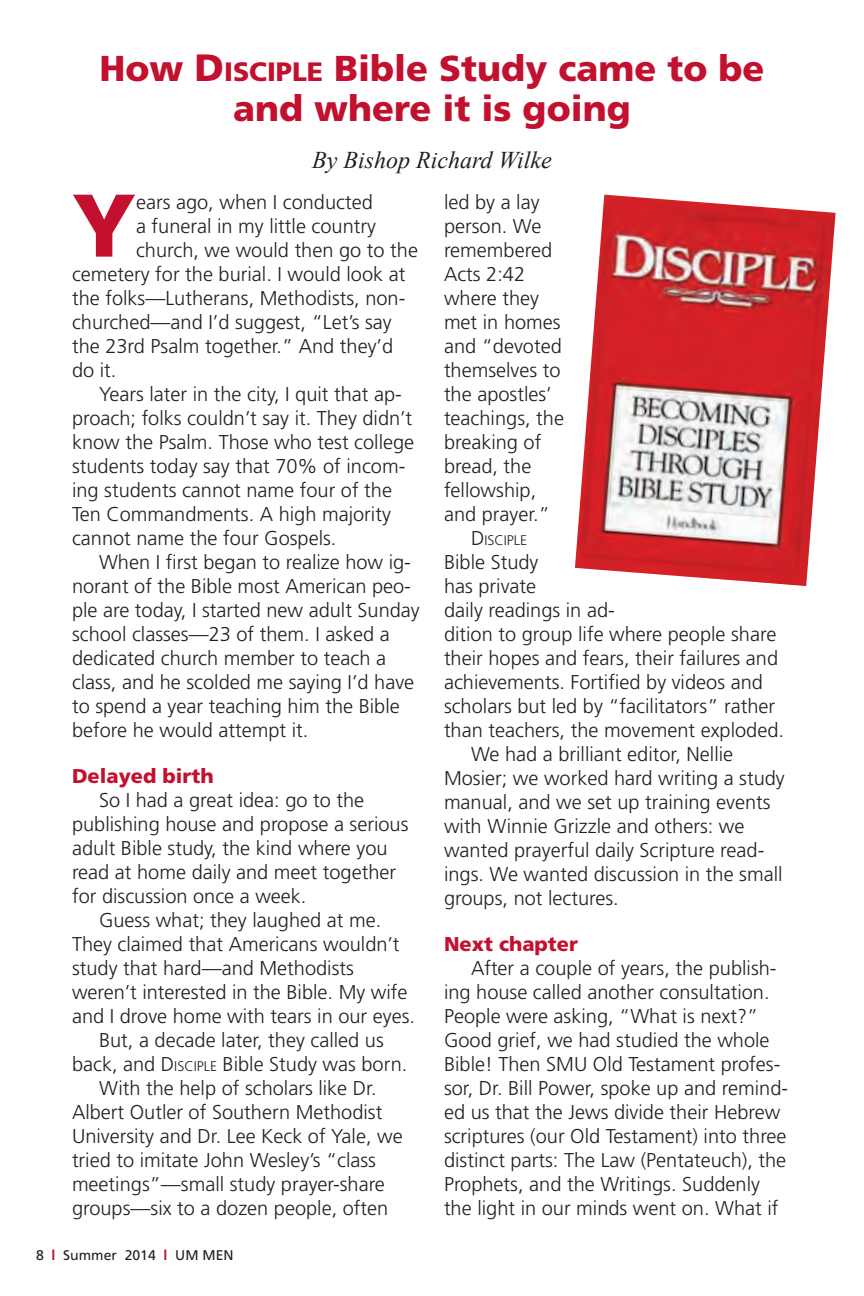
<style>
.page{position:relative;width:864px;height:1296px;background:#fff}
.page>*{position:absolute;margin:0;border:0;box-sizing:border-box;transform-origin:0 0}
.Normal__Web{font:900 88.8px "Frutiger";color:#c3102f}
.t1{font:900 36px/40px "Frutiger";color:#c3102f;text-align:center}
.t2{font:italic 24px "Times New Roman";color:#231f20}
.Normal__Web-2{font:300 20px/24px "Frutiger";color:#231f20}
.t3{font:900 20px "Frutiger";color:#c3102f}
.t4{font:14px "Frutiger";color:#231f20}
.Normal__Web-3{font:300 14px "Frutiger";color:#231f20}
.s1{font-size:38px}
.s2{font-size:26.6px}
.s3{font-style:inherit}
.s4{font-size:14px}
.s5{font-weight:700;color:#c3102f}
.s6{font-size:20px}
</style>
<div class="page">
<img style="left:575px;top:195px;width:261px;height:391px">
<p class="t1" style="left:100px;top:48px;width:666px">How <span class="s1">D</span><span class="s2">ISCIPLE</span> Bible Study came to be and where it is going</p>
<p class="t2" style="left:312px;top:143px;width:241px">By Bishop Richard Wilke</p>
<p class="Normal__Web" style="left:72px;top:172px;width:66px">Y</p>
<p class="Normal__Web-2" style="left:136px;top:190px;width:238px">ears ago, when I conducted</p>
<p class="Normal__Web-2" style="left:136px;top:214px;width:241px">a funeral in my little country</p>
<p class="Normal__Web-2" style="left:136px;top:238px;width:283px">church, we would then go to the</p>
<p class="Normal__Web-2" style="left:72px;top:262px;width:335px">cemetery for the burial. I would look at</p>
<p class="Normal__Web-2" style="left:72px;top:286px;width:335px">the folks—Lutherans, Methodists, non-</p>
<p class="Normal__Web-2" style="left:72px;top:310px;width:321px">churched—and I’d suggest, “Let’s say</p>
<p class="Normal__Web-2" style="left:72px;top:334px;width:323px">the 23rd Psalm together.” And they’d</p>
<p class="Normal__Web-2" style="left:72px;top:358px;width:46px">do it.</p>
<p class="Normal__Web-2" style="left:72px;top:382px;width:344px;text-indent:27px">Years later in the city, I quit that ap&shy;proach; folks couldn’t say it. They didn’t know the Psalm. Those who test college students today say that 70% of incom&shy;ing students cannot name four of the Ten Commandments. A high majority cannot name the four Gospels.</p>
<p class="Normal__Web-2" style="left:72px;top:550px;width:349px;text-indent:27px">When I first began to realize how ig&shy;norant of the Bible most American peo&shy;ple are today, I started new adult Sunday school classes—23 of them. I asked a dedicated church member to teach a class, and he scolded me saying I’d have to spend a year teaching him the Bible before he would attempt it.</p>
<p class="t3" style="left:72px;top:764px;width:143px">Delayed birth</p>
<p class="Normal__Web-2" style="left:72px;top:788px;width:338px;text-indent:27px">So I had a great idea: go to the publishing house and propose a serious adult Bible study, the kind where you read at home daily and meet together for discussion once a week.</p>
<p class="Normal__Web-2" style="left:72px;top:908px;width:345px;text-indent:27px">Guess what; they laughed at me.<br>They claimed that Americans wouldn’t study that hard—and Methodists weren’t interested in the Bible. My wife and I drove home with tears in our eyes.</p>
<p class="Normal__Web-2" style="left:72px;top:1028px;width:337px;text-align:center">But, a decade later, they called us<br>back, and <span class="s3">D</span><span class="s4">ISCIPLE</span> Bible Study was born.</p>
<p class="Normal__Web-2" style="left:72px;top:1076px;width:332px;text-indent:27px">With the help of scholars like Dr.<br>Albert Outler of Southern Methodist University and Dr. Lee Keck of Yale, we tried to imitate John Wesley’s “class meetings”—small study prayer-share groups—six to a dozen people, often</p>
<p class="t4" style="left:36px;top:1247px;width:199px">8 <span class="s5">l</span> Summer 2014 <span class="s5">l</span> UM MEN</p>
<p class="Normal__Web-2" style="left:444px;top:190px;width:122px">led by a lay person. We remembered<br>Acts 2:42 where they met in homes and “devoted themselves to the apostles’ teachings, the breaking of bread, the fellowship, and prayer.”</p>
<p class="Normal__Web-3" style="left:471px;top:532px;width:58px"><span class="s6">D</span>ISCIPLE</p>
<p class="Normal__Web-2" style="left:444px;top:550px;width:342px">Bible Study<br>has private<br>daily readings in ad-<br>dition to group life where people share their hopes and fears, their failures and achievements. Fortified by videos and scholars but led by “facilitators” rather than teachers, the movement exploded.</p>
<p class="Normal__Web-2" style="left:444px;top:742px;width:342px;text-indent:27px">We had a brilliant editor, Nellie Mosier; we worked hard writing a study manual, and we set up training events with Winnie Grizzle and others: we wanted prayerful daily Scripture read&shy;ings. We wanted discussion in the small groups, not lectures.</p>
<p class="t3" style="left:444px;top:932px;width:135px">Next chapter</p>
<p class="Normal__Web-2" style="left:444px;top:956px;width:346px;text-indent:27px">After a couple of years, the publish&shy;ing house called another consultation.<br>People were asking, “What is next?” Good grief, we had studied the whole Bible! Then SMU Old Testament profes&shy;sor, Dr. Bill Power, spoke up and remind&shy;ed us that the Jews divide their Hebrew scriptures (our Old Testament) into three distinct parts: The Law (Pentateuch), the Prophets, and the Writings. Suddenly the light in our minds went on. What if</p>
</div>
